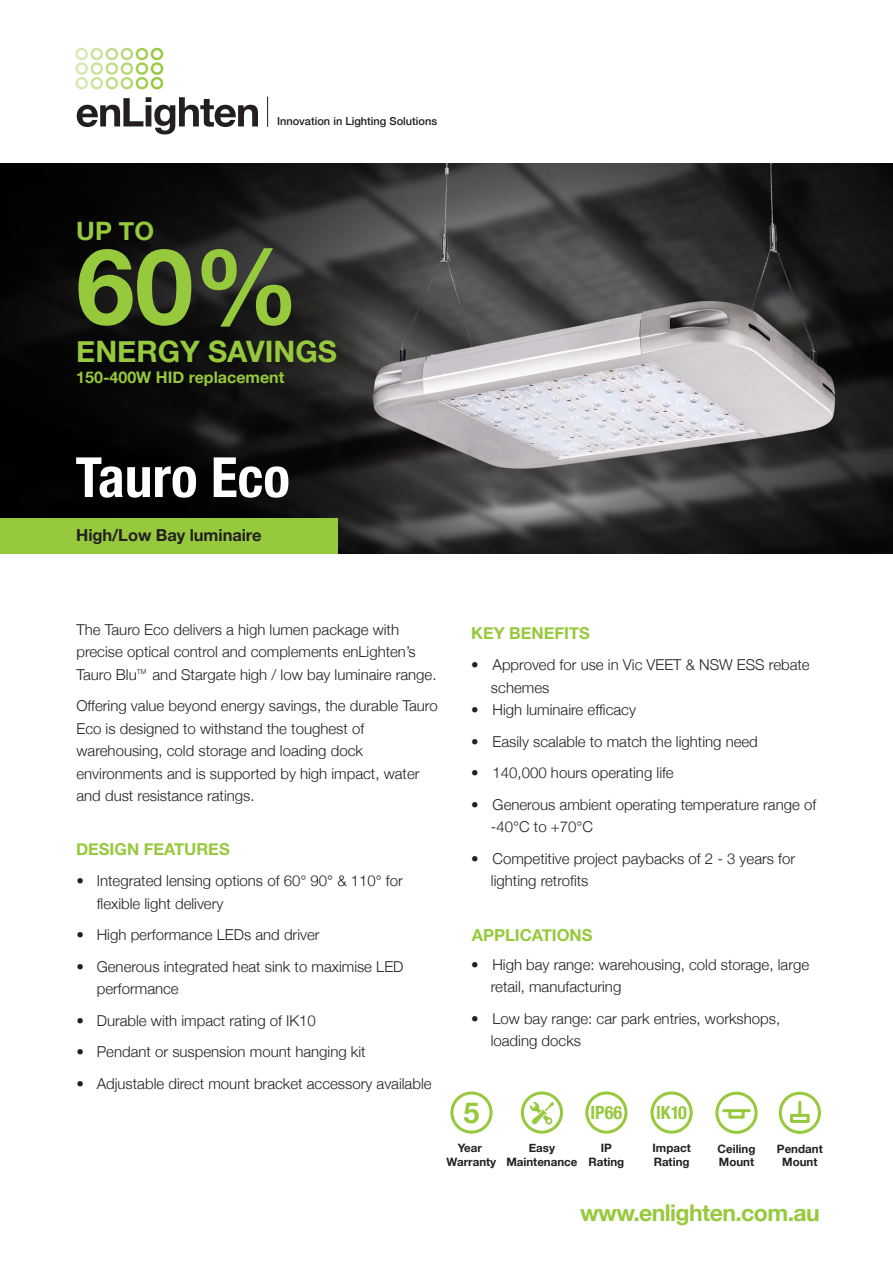
<style>
.page{position:relative;width:893px;height:1263px;background:#fff}
.page>*{position:absolute;margin:0;border:0;box-sizing:border-box;transform-origin:0 0}
.t1{font:700 105.45px "Helvetica Neue";color:#96c93c}
.t2{font:700 condensed 55.5px "Helvetica Neue";color:#fff}
.t3{font:700 29.55px "Helvetica Neue";color:#96c93c}
.t4{font:700 28.8px "Helvetica Neue";color:#96c93c}
.t5{font:700 25.35px "Helvetica Neue";color:#96c93c}
.t6{font:700 23.1px "Helvetica Neue";letter-spacing:-.025em;color:#96c93c}
.t7{font:700 condensed 18.3px "Helvetica Neue";color:#96c93c}
.t8{font:700 16.5px "Helvetica Neue";color:#96c93c}
.t9{font:700 16.5px "Helvetica Neue";letter-spacing:-.005em;color:#231f20}
.t10{font:700 16.05px "Helvetica Neue";color:#96c93c}
.t11{font:300 15px/22.5px "Helvetica Neue";color:#231f20}
.t12{font:700 11.55px/13.2px "Helvetica Neue";color:#231f20;text-align:center}
.t13{font:500 11.1px "Helvetica Neue";color:#231f20}
</style>
<div class="page">
<img style="left:0;top:164px;width:893px;height:389px">
<hr style="left:267px;top:97px;width:1px;height:30px;background:#231f20">
<div style="left:0;top:518px;width:338px;height:35px;background:#96c93c"></div>
<div style="left:450px;top:1091px;width:43px;height:43px;border:3px solid #96c93c;border-radius:50%"></div>
<div style="left:521px;top:1091px;width:42px;height:43px;border:3px solid #96c93c;border-radius:50%"></div>
<svg style="left:75px;top:48px;width:89px;height:41px"></svg>
<svg style="left:77px;top:97px;width:181px;height:37px"></svg>
<svg style="left:529px;top:1102px;width:25px;height:25px"></svg>
<div style="left:585px;top:1091px;width:42px;height:43px;border:3px solid #96c93c;border-radius:50%"></div>
<div style="left:650px;top:1091px;width:43px;height:43px;border:3px solid #96c93c;border-radius:50%"></div>
<div style="left:715px;top:1092px;width:43px;height:42px;border:3px solid #96c93c;border-radius:50%"></div>
<hr style="left:724px;top:1109px;width:25px;height:3px;background:#96c93c">
<div style="left:728px;top:1110px;width:17px;height:9px;border:3px solid #96c93c"></div>
<div style="left:779px;top:1092px;width:42px;height:42px;border:3px solid #96c93c;border-radius:50%"></div>
<svg style="left:798px;top:1102px;width:3px;height:12px"></svg>
<div style="left:790px;top:1114px;width:20px;height:9px;border:3px solid #96c93c"></div>
<p class="t13" style="left:277px;top:115px;width:162px">Innovation in Lighting Solutions</p>
<h3 class="t5" style="left:76px;top:215px;width:79px">UP TO</h3>
<h1 class="t1" style="left:76px;top:222px;width:224px">60%</h1>
<h3 class="t3" style="left:76px;top:333px;width:262px">ENERGY SAVINGS</h3>
<p class="t10" style="left:76px;top:368px;width:210px">150-400W HID replacement</p>
<h2 class="t2" style="left:75px;top:444px;width:216px">Tauro Eco</h2>
<p class="t9" style="left:76px;top:525px;width:187px">High/Low Bay luminaire</p>
<p class="t11" style="left:76px;top:618px;width:362px">The Tauro Eco delivers a high lumen package with precise optical control and complements enLighten’s<br>Tauro Blu<sup>TM</sup> and Stargate high / low bay luminaire range.</p>
<p class="t11" style="left:76px;top:694px;width:363px">Offering value beyond energy savings, the durable Tauro Eco is designed to withstand the toughest of warehousing, cold storage and loading dock environments and is supported by high impact, water and dust resistance ratings.</p>
<p class="t8" style="left:76px;top:839px;width:155px">DESIGN FEATURES</p>
<p class="t11" style="left:97px;top:869px;width:308px;text-indent:-20px">• Integrated lensing options of 60° 90° &amp; 110° for flexible light delivery</p>
<p class="t11" style="left:76px;top:923px;width:245px">• High performance LEDs and driver</p>
<p class="t11" style="left:97px;top:955px;width:308px;text-indent:-20px">• Generous integrated heat sink to maximise LED performance</p>
<p class="t11" style="left:76px;top:1009px;width:241px">• Durable with impact rating of IK10</p>
<p class="t11" style="left:76px;top:1040px;width:291px">• Pendant or suspension mount hanging kit</p>
<p class="t11" style="left:76px;top:1072px;width:357px">• Adjustable direct mount bracket accessory available</p>
<p class="t8" style="left:471px;top:623px;width:120px">KEY BENEFITS</p>
<p class="t11" style="left:491px;top:653px;width:320px;text-indent:-20px">• Approved for use in Vic VEET &amp; NSW ESS rebate schemes</p>
<p class="t11" style="left:471px;top:698px;width:166px">• High luminaire efficacy</p>
<p class="t11" style="left:471px;top:730px;width:288px">• Easily scalable to match the lighting need</p>
<p class="t11" style="left:471px;top:761px;width:204px">• 140,000 hours operating life</p>
<p class="t11" style="left:491px;top:793px;width:327px;text-indent:-20px">• Generous ambient operating temperature range of -40°C to +70°C</p>
<p class="t11" style="left:491px;top:847px;width:306px;text-indent:-20px">• Competitive project paybacks of 2 - 3 years for lighting retrofits</p>
<p class="t8" style="left:472px;top:925px;width:122px">APPLICATIONS</p>
<p class="t11" style="left:491px;top:953px;width:320px;text-indent:-20px">• High bay range: warehousing, cold storage, large retail, manufacturing</p>
<p class="t11" style="left:491px;top:1007px;width:291px;text-indent:-20px">• Low bay range: car park entries, workshops, loading docks</p>
<h3 class="t4" style="left:463px;top:1095px;width:17px">5</h3>
<p class="t12" style="left:447px;top:1141px;width:51px">Year<br>Warranty</p>
<p class="t12" style="left:588px;top:1141px;width:37px">IP<br>Rating</p>
<p class="t7" style="left:591px;top:1101px;width:33px">IP66</p>
<p class="t12" style="left:506px;top:1141px;width:73px">Easy<br>Maintenance</p>
<p class="t7" style="left:656px;top:1101px;width:32px">IK10</p>
<p class="t12" style="left:652px;top:1141px;width:40px;text-align:left">Impact<br>Rating</p>
<p class="t12" style="left:717px;top:1141px;width:40px;text-align:left">Ceiling<br>Mount</p>
<p class="t12" style="left:777px;top:1141px;width:47px">Pendant<br>Mount</p>
<h3 class="t6" style="left:580px;top:1198px;width:241px">www.enlighten.com.au</h3>
</div>
